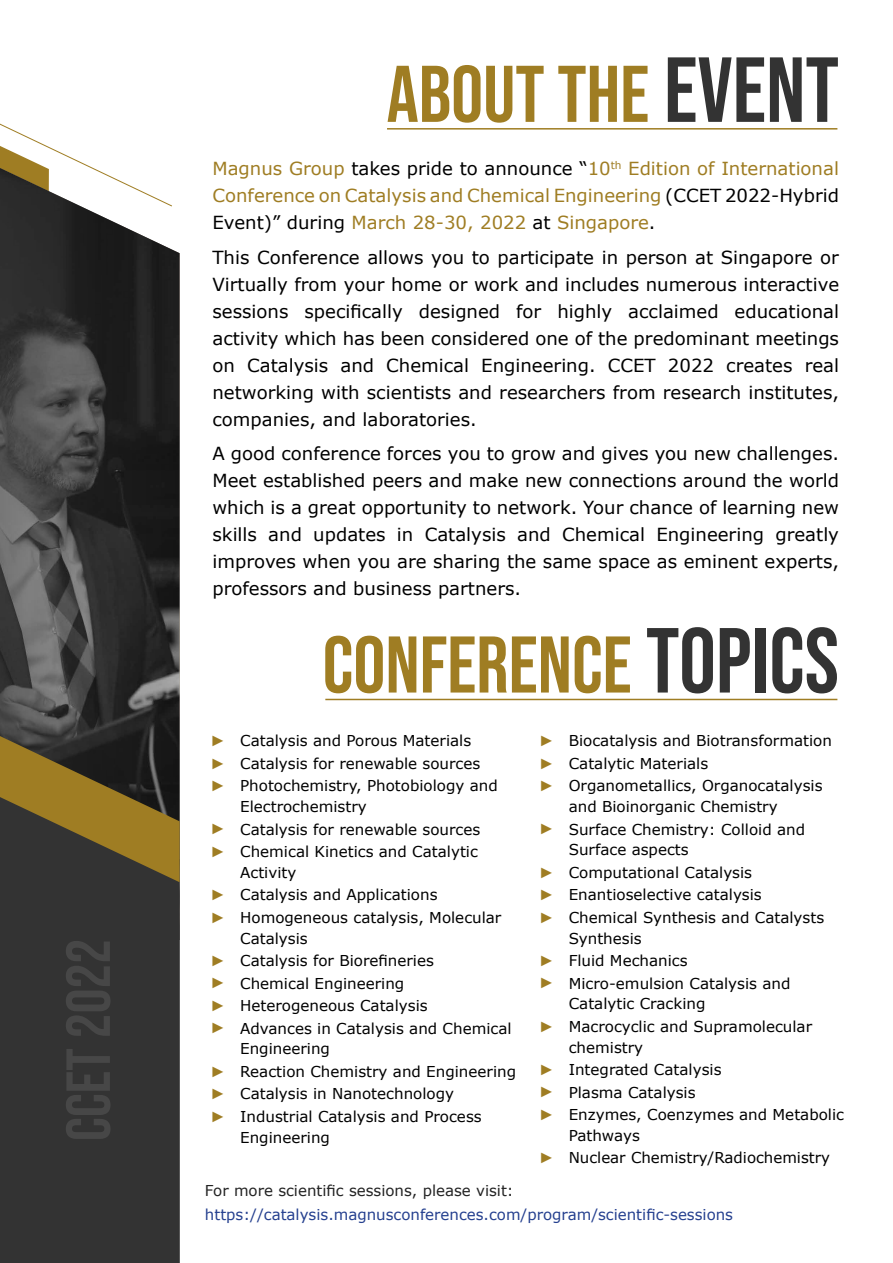
<style>
.page{position:relative;width:893px;height:1263px;background:#fff}
.page>*{position:absolute;margin:0;border:0;box-sizing:border-box;transform-origin:0 0}
.t1{font:80.1px "Bebas Neue";color:#9f7d23}
.t2{font:18px/27px "Verdana";color:#000;text-align:justify}
.t3{font:18px/27px "Verdana";color:#9f7d23;text-align:justify}
.t4{font:15px/22.5px "Verdana";color:#000}
.t5{font:15px "Verdana";color:#25408f}
.t6{font:15px "Verdana";color:#232323}
.s1{font-size:92.1px;color:#333}
.s2{color:#000}
.s3{font-family:"Century Gothic";color:#9f7d23}
</style>
<div class="page">
<img style="left:0;top:207px;width:180px;height:529px">
<div style="left:0;top:882px;width:180px;height:381px;background:#333"></div>
<svg style="left:0;top:123px;width:172px;height:84px"></svg>
<svg style="left:0;top:736px;width:180px;height:146px;background:#5b4d27"></svg>
<hr style="left:387px;top:128px;width:450px;height:2px;background:#9f7d23">
<hr style="left:325px;top:699px;width:512px;height:1px;background:#9f7d23">
<h1 class="t1" style="left:387px;top:49px;width:454px">ABOUT THE <span class="s1">EVENT</span></h1>
<p class="t3" style="left:212px;top:155px;width:628px">Magnus Group <span class="s2">takes pride to announce “</span>10<sup>th</sup> Edition of International Conference on Catalysis and Chemical Engineering <span class="s2">(CCET 2022-Hybrid Event)” during</span> March 28-30, 2022 <span class="s2">at</span> Singapore<span class="s2">.</span></p>
<p class="t2" style="left:212px;top:243px;width:628px">This Conference allows you to participate in person at Singapore or Virtually from your home or work and includes numerous interactive sessions specifically designed for highly acclaimed educational activity which has been considered one of the predominant meetings on Catalysis and Chemical Engineering. CCET 2022 creates real networking with scientists and researchers from research institutes, companies, and laboratories.</p>
<p class="t2" style="left:212px;top:440px;width:628px">A good conference forces you to grow and gives you new challenges.<br>Meet established peers and make new connections around the world which is a great opportunity to network. Your chance of learning new skills and updates in Catalysis and Chemical Engineering greatly improves when you are sharing the same space as eminent experts, professors and business partners.</p>
<h1 class="t1" style="left:323px;top:619px;width:518px">CONFERENCE <span class="s1">TOPICS</span></h1>
<p class="t4" style="left:210px;top:729px;width:289px"><span class="s3">►</span> Catalysis and Porous Materials<br><span class="s3">►</span> Catalysis for renewable sources <span class="s3">►</span> Photochemistry, Photobiology and</p>
<p class="t4" style="left:210px;top:795px;width:271px;text-indent:30px">Electrochemistry<br><span class="s3">►</span> Catalysis for renewable sources <span class="s3">►</span> Chemical Kinetics and Catalytic</p>
<p class="t4" style="left:210px;top:861px;width:292px;text-indent:30px">Activity<br><span class="s3">►</span> Catalysis and Applications<br><span class="s3">►</span> Homogeneous catalysis, Molecular</p>
<p class="t4" style="left:210px;top:927px;width:303px;text-indent:30px">Catalysis<br><span class="s3">►</span> Catalysis for Biorefineries<br><span class="s3">►</span> Chemical Engineering<br><span class="s3">►</span> Heterogeneous Catalysis<br><span class="s3">►</span> Advances in Catalysis and Chemical</p>
<p class="t4" style="left:210px;top:1037px;width:307px;text-indent:30px">Engineering<br><span class="s3">►</span> Reaction Chemistry and Engineering <span class="s3">►</span> Catalysis in Nanotechnology<br><span class="s3">►</span> Industrial Catalysis and Process</p>
<p class="t4" style="left:240px;top:1126px;width:91px">Engineering</p>
<p class="t4" style="left:539px;top:729px;width:294px"><span class="s3">►</span> Biocatalysis and Biotransformation <span class="s3">►</span> Catalytic Materials<br><span class="s3">►</span> Organometallics, Organocatalysis</p>
<p class="t4" style="left:539px;top:795px;width:268px;text-align:center">and Bioinorganic Chemistry<br><span class="s3">►</span> Surface Chemistry: Colloid and</p>
<p class="t4" style="left:539px;top:838px;width:287px;text-indent:30px">Surface aspects<br><span class="s3">►</span> Computational Catalysis<br><span class="s3">►</span> Enantioselective catalysis<br><span class="s3">►</span> Chemical Synthesis and Catalysts</p>
<p class="t4" style="left:539px;top:927px;width:253px;text-indent:30px">Synthesis<br><span class="s3">►</span> Fluid Mechanics<br><span class="s3">►</span> Micro-emulsion Catalysis and</p>
<p class="t4" style="left:539px;top:992px;width:275px;text-indent:30px">Catalytic Cracking<br><span class="s3">►</span> Macrocyclic and Supramolecular</p>
<p class="t4" style="left:539px;top:1036px;width:307px;text-indent:30px">chemistry<br><span class="s3">►</span> Integrated Catalysis<br><span class="s3">►</span> Plasma Catalysis<br><span class="s3">►</span> Enzymes, Coenzymes and Metabolic</p>
<p class="t4" style="left:539px;top:1124px;width:293px;text-indent:30px">Pathways<br><span class="s3">►</span> Nuclear Chemistry/Radiochemistry</p>
<p class="t6" style="left:205px;top:1180px;width:310px">For more scientific sessions, please visit:</p>
<p class="t5" style="left:205px;top:1204px;width:530px">https://catalysis.magnusconferences.com/program/scientific-sessions</p>
</div>
